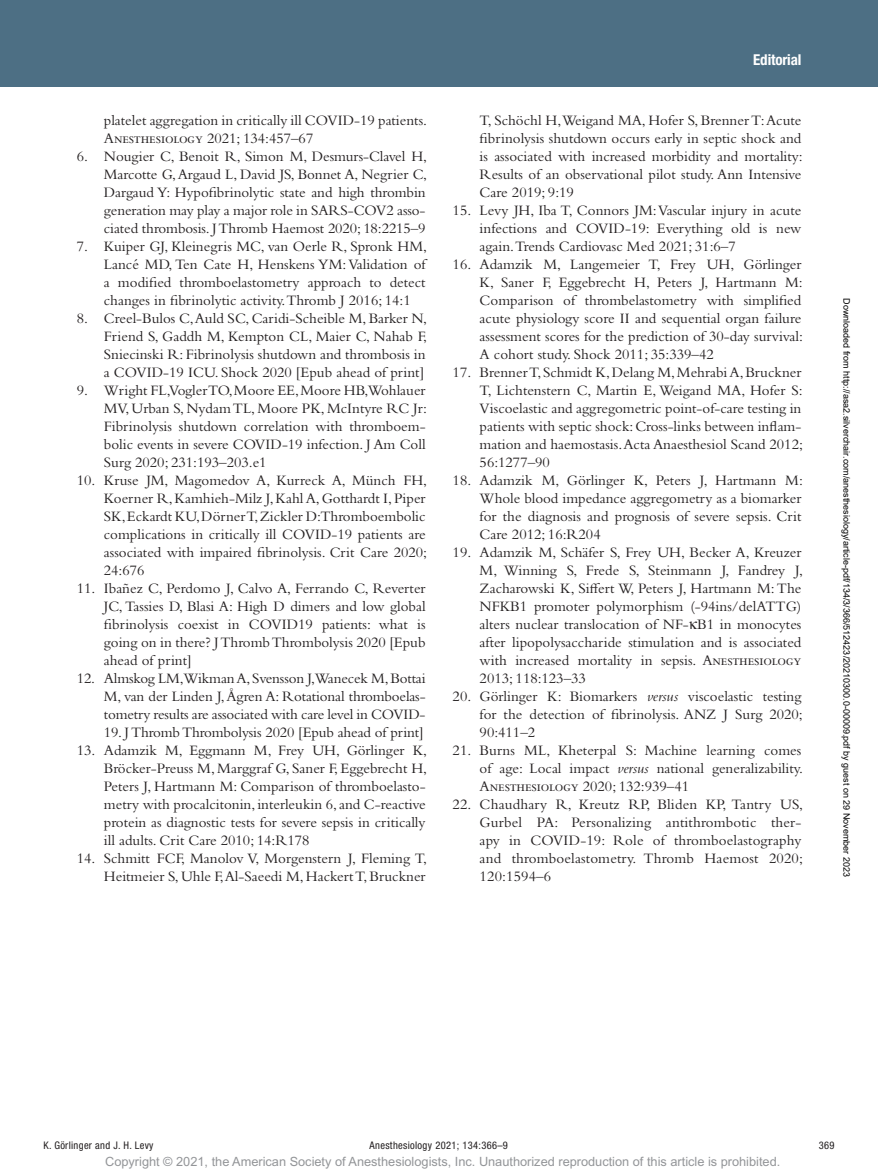
<style>
.page{position:relative;width:878px;height:1175px;background:#fff}
.page>*{position:absolute;margin:0;border:0;box-sizing:border-box;transform-origin:0 0}
.t1{font:15px/18px "Bembo Std";color:#231f20;text-align:justify}
.t2{font:700 condensed 15px "Helvetica Neue LT Std";color:#fff}
.t3{font:12.75px "Arial MT Std";color:#939598}
.t4{font:condensed 10.5px "Helvetica Neue LT Std";letter-spacing:.03em;color:#231f20}
.t5{font:9px "Arial";color:#000}
.s1{font-family:"Gandhari Unicode"}
.s2{font-style:italic}
</style>
<div class="page">
<div style="left:0;top:0;width:878px;height:86px;background:#4d6f84"></div>
<p class="t1" style="left:104px;top:111px;width:325px">platelet aggregation in critically ill COVID-19 patients.<br>Anesthesiology 2021; 134:457–67</p>
<p class="t1" style="left:104px;top:147px;width:325px;text-indent:-27px">6. Nougier C, Benoit R, Simon M, Desmurs-Clavel H, Marcotte G, Argaud L, David JS, Bonnet A, Negrier C, Dargaud Y: Hypofibrinolytic state and high thrombin generation may play a major role in SARS-COV2 asso&shy;ciated thrombosis. J Thromb Haemost 2020; 18:2215–9</p>
<p class="t1" style="left:104px;top:237px;width:325px;text-indent:-27px">7. Kuiper GJ, Kleinegris MC, van Oerle R, Spronk HM, Lancé MD, Ten Cate H, Henskens YM: Validation of a modified thromboelastometry approach to detect changes in fibrinolytic activity.Thromb J 2016; 14:1</p>
<p class="t1" style="left:104px;top:309px;width:325px;text-indent:-27px">8. Creel-Bulos C, Auld SC, Caridi-Scheible M, Barker N, Friend S, Gaddh M, Kempton CL, Maier C, Nahab F, Sniecinski R: Fibrinolysis shutdown and thrombosis in a COVID-19 ICU. Shock 2020 [Epub ahead of print]</p>
<p class="t1" style="left:104px;top:381px;width:325px;text-indent:-27px">9. Wright FL,Vogler TO, Moore EE, Moore HB,Wohlauer MV, Urban S, Nydam TL, Moore PK, McIntyre RC Jr:<br>Fibrinolysis shutdown correlation with thromboem&shy;bolic events in severe COVID-19 infection. J Am Coll Surg 2020; 231:193–203.e1</p>
<p class="t1" style="left:104px;top:471px;width:325px;text-indent:-27px">10. Kruse JM, Magomedov A, Kurreck A, Münch FH, Koerner R, Kamhieh-Milz J, Kahl A, Gotthardt I, Piper SK, Eckardt KU, Dörner T, Zickler D:Thromboembolic complications in critically ill COVID-19 patients are associated with impaired fibrinolysis. Crit Care 2020; 24:676</p>
<p class="t1" style="left:104px;top:579px;width:323px;text-indent:-27px">11. Ibañez C, Perdomo J, Calvo A, Ferrando C, Reverter JC, Tassies D, Blasi A: High D dimers and low global fibrinolysis coexist in COVID19 patients: what is going on in there? J Thromb Thrombolysis 2020 [Epub ahead of print]</p>
<p class="t1" style="left:104px;top:669px;width:323px;text-indent:-27px">12. Almskog LM,Wikman A, Svensson J,Wanecek M, Bottai M, van der Linden J, Ågren A: Rotational thromboelas&shy;tometry results are associated with care level in COVID-</p>
<p class="t1" style="left:104px;top:723px;width:321px">19. J Thromb Thrombolysis 2020 [Epub ahead of print]</p>
<p class="t1" style="left:104px;top:741px;width:325px;text-indent:-27px">13. Adamzik M, Eggmann M, Frey UH, Görlinger K, Bröcker-Preuss M, Marggraf G, Saner F, Eggebrecht H, Peters J, Hartmann M: Comparison of thromboelasto&shy;metry with procalcitonin, interleukin 6, and C-reactive protein as diagnostic tests for severe sepsis in critically ill adults. Crit Care 2010; 14:R178</p>
<p class="t1" style="left:77px;top:849px;width:352px;text-align:right">14. Schmitt FCF, Manolov V, Morgenstern J, Fleming T,<br>Heitmeier S, Uhle F, Al-Saeedi M, Hackert T, Bruckner</p>
<p class="t2" style="left:753px;top:51px;width:50px">Editorial</p>
<p class="t1" style="left:479px;top:111px;width:325px">T, Schöchl H,Weigand MA, Hofer S, Brenner T: Acute fibrinolysis shutdown occurs early in septic shock and is associated with increased morbidity and mortality:<br>Results of an observational pilot study. Ann Intensive Care 2019; 9:19</p>
<p class="t1" style="left:479px;top:201px;width:323px;text-indent:-27px">15. Levy JH, Iba T, Connors JM: Vascular injury in acute infections and COVID-19: Everything old is new again.Trends Cardiovasc Med 2021; 31:6–7</p>
<p class="t1" style="left:479px;top:255px;width:325px;text-indent:-27px">16. Adamzik M, Langemeier T, Frey UH, Görlinger K, Saner F, Eggebrecht H, Peters J, Hartmann M:<br>Comparison of thrombelastometry with simplified acute physiology score II and sequential organ failure assessment scores for the prediction of 30-day survival:<br>A cohort study. Shock 2011; 35:339–42</p>
<p class="t1" style="left:479px;top:363px;width:325px;text-indent:-27px">17. Brenner T, Schmidt K, Delang M, Mehrabi A, Bruckner T, Lichtenstern C, Martin E, Weigand MA, Hofer S:<br>Viscoelastic and aggregometric point-of-care testing in patients with septic shock: Cross-links between inflam&shy;mation and haemostasis. Acta Anaesthesiol Scand 2012; 56:1277–90</p>
<p class="t1" style="left:479px;top:471px;width:325px;text-indent:-27px">18. Adamzik M, Görlinger K, Peters J, Hartmann M:<br>Whole blood impedance aggregometry as a biomarker for the diagnosis and prognosis of severe sepsis. Crit Care 2012; 16:R204</p>
<p class="t1" style="left:479px;top:543px;width:325px;text-indent:-27px">19. Adamzik M, Schäfer S, Frey UH, Becker A, Kreuzer M, Winning S, Frede S, Steinmann J, Fandrey J, Zacharowski K, Siffert W, Peters J, Hartmann M: The NFKB1 promoter polymorphism (-94ins/delATTG) alters nuclear translocation of NF-<span class="s1">κ</span>B1 in monocytes after lipopolysaccharide stimulation and is associated with increased mortality in sepsis. Anesthesiology 2013; 118:123–33</p>
<p class="t1" style="left:479px;top:687px;width:325px;text-indent:-27px">20. Görlinger K: Biomarkers <span class="s2">versus</span> viscoelastic testing for the detection of fibrinolysis. ANZ J Surg 2020; 90:411–2</p>
<p class="t1" style="left:479px;top:741px;width:325px;text-indent:-27px">21. Burns ML, Kheterpal S: Machine learning comes of age: Local impact <span class="s2">versus</span> national generalizability.<br>Anesthesiology 2020; 132:939–41</p>
<p class="t1" style="left:479px;top:795px;width:325px;text-indent:-27px">22. Chaudhary R, Kreutz RP, Bliden KP, Tantry US, Gurbel PA: Personalizing antithrombotic ther&shy;apy in COVID-19: Role of thromboelastography and thromboelastometry. Thromb Haemost 2020; 120:1594–6</p>
<p class="t5" style="left:850px;top:298px;width:580px;rotate:90deg">Downloaded from http://asa2.silverchair.com/anesthesiology/article-pdf/134/3/366/512423/20210300.0-00009.pdf by guest on 29 November 2023</p>
<p class="t4" style="left:44px;top:1139px;width:167px">AK. Görlinger and J. H. Levy</p>
<p class="t4" style="left:375px;top:1139px;width:134px">nesthesiology 2021; 134:366–9</p>
<p class="t4" style="left:818px;top:1139px;width:17px">369</p>
<p class="t3" style="left:105px;top:1154px;width:676px">Copyright © 2021, the American Society of Anesthesiologists, Inc. Unauthorized reproduction of this article is prohibited.</p>
</div>
